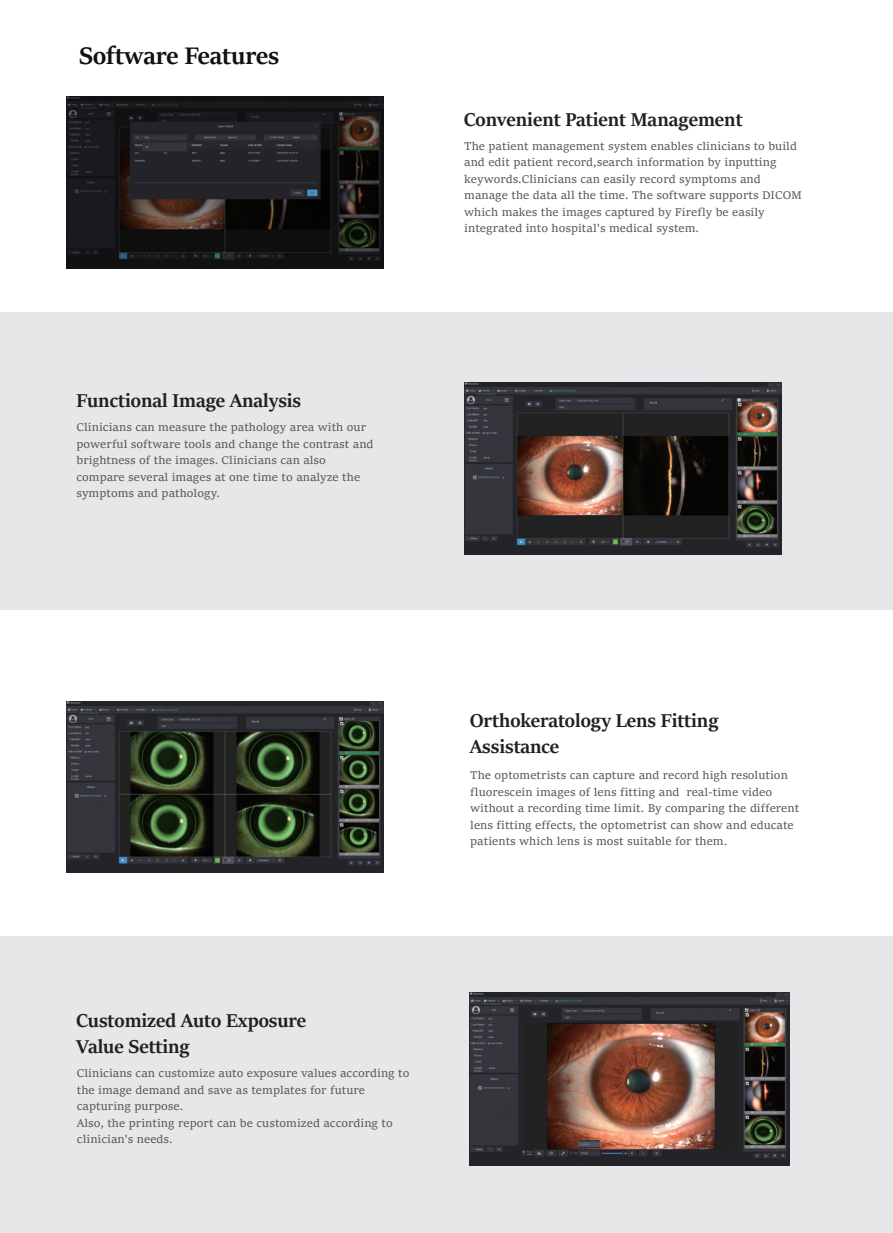
<style>
.page{position:relative;width:893px;height:1233px;background:#fff}
.page>*{position:absolute;margin:0;border:0;box-sizing:border-box;transform-origin:0 0}
.t1{font:700 27px "Sitka Banner";color:#111110}
.t2{font:700 21px/25.5px "Sitka Banner";color:#231f20}
.t3{font:12px/16.5px "Sitka Text";color:#57585a}
</style>
<div class="page">
<div style="left:0;top:936px;width:893px;height:297px;background:#e6e7e9"></div>
<div style="left:0;top:313px;width:893px;height:297px;background:#e6e7e9"></div>
<img style="left:67px;top:97px;width:317px;height:171px">
<img style="left:464px;top:383px;width:317px;height:171px">
<img style="left:67px;top:701px;width:317px;height:172px">
<img style="left:470px;top:992px;width:319px;height:174px">
<h1 class="t1" style="left:79px;top:36px;width:201px">Software Features</h1>
<h2 class="t2" style="left:77px;top:386px;width:226px">Functional Image Analysis</h2>
<p class="t3" style="left:77px;top:418px;width:299px">Clinicians can measure the pathology area with our powerful software tools and change the contrast and brightness of the images. Clinicians can also compare several images at one time to analyze the symptoms and pathology.</p>
<h2 class="t2" style="left:464px;top:106px;width:280px">Convenient Patient Management</h2>
<p class="t3" style="left:464px;top:137px;width:339px">The patient management system enables clinicians to build and edit patient record,search information by inputting keywords.Clinicians can easily record symptoms and manage the data all the time. The software supports DICOM which makes the images captured by Firefly be easily integrated into hospital's medical system.</p>
<h2 class="t2" style="left:470px;top:707px;width:250px">Orthokeratology Lens Fitting<br>Assistance</h2>
<p class="t3" style="left:470px;top:766px;width:331px">The optometrists can capture and record high resolution fluorescein images of lens fitting and real-time video without a recording time limit. By comparing the different lens fitting effects, the optometrist can show and educate patients which lens is most suitable for them.</p>
<h2 class="t2" style="left:77px;top:1007px;width:231px">Customized Auto Exposure<br>Value Setting</h2>
<p class="t3" style="left:77px;top:1064px;width:334px">Clinicians can customize auto exposure values according to the image demand and save as templates for future capturing purpose.<br>Also, the printing report can be customized according to clinician's needs.</p>
</div>
